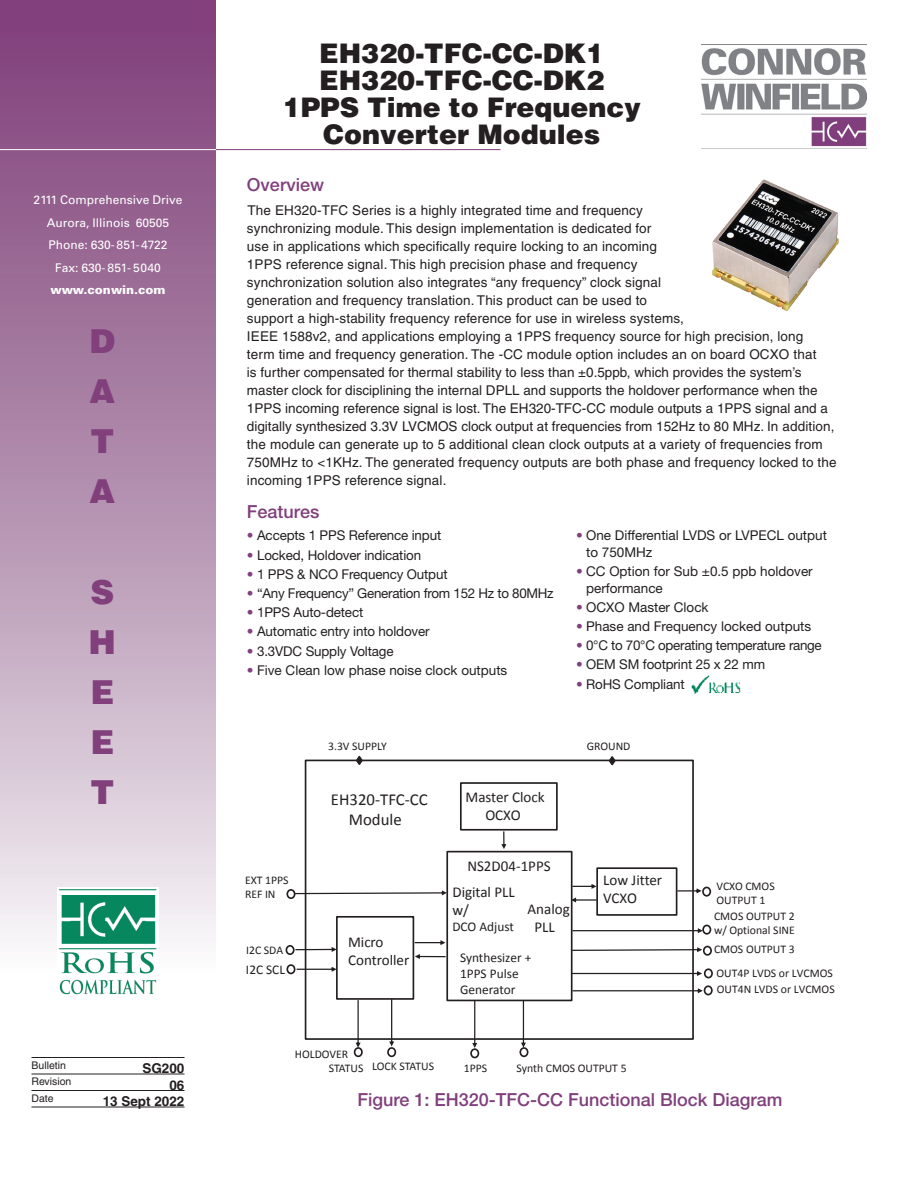
<style>
.page{position:relative;width:918px;height:1188px;background:#fff}
.page>*{position:absolute;margin:0;border:0;box-sizing:border-box;transform-origin:0 0}
.Subhead_1{font:900 33px "Helvetica";color:#813f7c}
.Product_Group{font:900 27px/27px "Helvetica";color:#231f20}
.Subhead_1_centered{font:500 18px "Helvetica Neue";color:#813f7c}
.Subhead_1-2{font:500 18px "Helvetica Neue";color:#813f7c}
.t1{font:16.8px/20.1px "Calibri";color:#231f20;text-align:center}
.t2{font:15px/18px "Calibri";color:#231f20}
.Body_text_9_12{font:13.5px/18px "Helvetica";letter-spacing:.01em;color:#231f20}
.Bullet_9_11{font:13.5px/16.5px "Helvetica Neue";letter-spacing:-.01em;color:#231f20}
.ID_2{font:700 13.5px "Helvetica";color:#231f20}
.t3{font:13.35px/16px "Calibri";color:#231f20}
.t4{font:12px "Univers";color:#fff}
.t5{font:900 12px "Univers";color:#fff}
.t6{font:11.7px/14.1px "Calibri";color:#231f20}
.ID_1{font:10.5px "Helvetica";color:#231f20}
.s1{color:#81407e}
</style>
<div class="page">
<img style="left:701px;top:48px;width:165px;height:101px">
<img style="left:0;top:0;width:216px;height:1108px">
<hr style="left:0;top:149px;width:216px;height:1px;background:#fff">
<hr style="left:216px;top:149px;width:284px;height:1px;background:#813f7c">
<hr style="left:32px;top:1057px;width:152px;height:1px;background:#231f20">
<hr style="left:32px;top:1074px;width:152px;height:1px;background:#231f20">
<hr style="left:32px;top:1090px;width:152px;height:1px;background:#231f20">
<hr style="left:32px;top:1107px;width:152px;height:1px;background:#231f20">
<img style="left:58px;top:888px;width:100px;height:108px">
<img style="left:691px;top:675px;width:50px;height:18px">
<img style="left:712px;top:179px;width:127px;height:132px">
<div style="left:305px;top:760px;width:389px;height:280px;border:2px solid #231f20"></div>
<div style="left:336px;top:916px;width:78px;height:84px;border:2px solid #231f20"></div>
<div style="left:446px;top:851px;width:127px;height:150px;border:2px solid #231f20"></div>
<div style="left:460px;top:782px;width:98px;height:49px;border:2px solid #231f20"></div>
<div style="left:596px;top:867px;width:81px;height:49px;border:2px solid #231f20"></div>
<svg style="left:521px;top:1000px;width:5px;height:48px"></svg>
<svg style="left:677px;top:888px;width:25px;height:5px"></svg>
<svg style="left:572px;top:884px;width:25px;height:5px"></svg>
<svg style="left:571px;top:897px;width:26px;height:6px"></svg>
<div style="left:286px;top:945px;width:9px;height:10px;border:2px solid #231f20;border-radius:50%"></div>
<div style="left:702px;top:925px;width:9px;height:10px;border:2px solid #231f20;border-radius:50%"></div>
<div style="left:702px;top:887px;width:9px;height:10px;border:2px solid #231f20;border-radius:50%"></div>
<div style="left:519px;top:1047px;width:9px;height:10px;border:2px solid #231f20;border-radius:50%"></div>
<div style="left:704px;top:968px;width:9px;height:10px;border:2px solid #231f20;border-radius:50%"></div>
<div style="left:387px;top:1047px;width:9px;height:10px;border:2px solid #231f20;border-radius:50%"></div>
<div style="left:704px;top:985px;width:9px;height:10px;border:2px solid #231f20;border-radius:50%"></div>
<svg style="left:572px;top:971px;width:130px;height:5px"></svg>
<svg style="left:295px;top:947px;width:42px;height:5px"></svg>
<svg style="left:295px;top:890px;width:152px;height:5px"></svg>
<svg style="left:356px;top:1000px;width:5px;height:48px"></svg>
<svg style="left:572px;top:947px;width:130px;height:5px"></svg>
<svg style="left:297px;top:967px;width:40px;height:5px"></svg>
<div style="left:354px;top:1047px;width:9px;height:10px;border:2px solid #231f20;border-radius:50%"></div>
<svg style="left:354px;top:755px;width:10px;height:10px"></svg>
<svg style="left:607px;top:756px;width:10px;height:10px"></svg>
<svg style="left:501px;top:831px;width:5px;height:18px"></svg>
<svg style="left:389px;top:999px;width:5px;height:47px"></svg>
<svg style="left:472px;top:1000px;width:5px;height:48px"></svg>
<div style="left:286px;top:964px;width:9px;height:10px;border:2px solid #231f20;border-radius:50%"></div>
<div style="left:470px;top:1048px;width:9px;height:10px;border:2px solid #231f20;border-radius:50%"></div>
<div style="left:286px;top:889px;width:9px;height:10px;border:2px solid #231f20;border-radius:50%"></div>
<div style="left:703px;top:946px;width:9px;height:10px;border:2px solid #231f20;border-radius:50%"></div>
<svg style="left:415px;top:940px;width:30px;height:5px"></svg>
<svg style="left:415px;top:954px;width:31px;height:5px"></svg>
<svg style="left:572px;top:988px;width:131px;height:5px"></svg>
<svg style="left:572px;top:928px;width:131px;height:5px"></svg>
<p class="t4" style="left:33px;top:193px;width:151px">2111 Comprehensive Drive</p>
<p class="t4" style="left:47px;top:215px;width:124px">Aurora, Illinois 60505</p>
<p class="t4" style="left:49px;top:238px;width:120px">Phone: 630-851-4722</p>
<p class="t4" style="left:55px;top:260px;width:107px">Fax: 630- 851- 5040</p>
<p class="t5" style="left:50px;top:282px;width:117px">www.conwin.com</p>
<p class="Subhead_1" style="left:90px;top:319px;width:27px">D</p>
<p class="Subhead_1" style="left:90px;top:369px;width:27px">A</p>
<p class="Subhead_1" style="left:90px;top:420px;width:25px">T</p>
<p class="Subhead_1" style="left:90px;top:470px;width:27px">A</p>
<p class="Subhead_1" style="left:90px;top:570px;width:25px">S</p>
<p class="Subhead_1" style="left:89px;top:620px;width:29px">H</p>
<p class="Subhead_1" style="left:90px;top:671px;width:25px">E</p>
<p class="Subhead_1" style="left:90px;top:721px;width:25px">E</p>
<p class="Subhead_1" style="left:90px;top:771px;width:25px">T</p>
<p class="ID_1" style="left:32px;top:1059px;width:36px">Bulletin</p>
<p class="ID_2" style="left:142px;top:1060px;width:44px">SG200</p>
<p class="ID_1" style="left:32px;top:1075px;width:41px">Revision</p>
<p class="ID_2" style="left:169px;top:1077px;width:17px">06</p>
<p class="ID_1" style="left:32px;top:1092px;width:24px">Date</p>
<p class="ID_2" style="left:103px;top:1093px;width:83px">13 Sept 2022</p>
<p class="Product_Group" style="left:319px;top:40px;width:287px">EH320-TFC-CC-DK1<br>EH320-TFC-CC-DK2</p>
<p class="Product_Group" style="left:283px;top:94px;width:360px">1PPS Time to Frequency</p>
<p class="Product_Group" style="left:323px;top:121px;width:279px">Converter Modules</p>
<p class="Subhead_1-2" style="left:247px;top:174px;width:79px">Overview</p>
<p class="Body_text_9_12" style="left:247px;top:202px;width:591px">The EH320-TFC Series is a highly integrated time and frequency<br>synchronizing module. This design implementation is dedicated for<br>use in applications which specifically require locking to an incoming<br>1PPS reference signal. This high precision phase and frequency<br>synchronization solution also integrates “any frequency” clock signal<br>generation and frequency translation. This product can be used to<br>support a high-stability frequency reference for use in wireless systems,<br>IEEE 1588v2, and applications employing a 1PPS frequency source for high precision, long<br>term time and frequency generation. The -CC module option includes an on board OCXO that<br>is further compensated for thermal stability to less than ±0.5ppb, which provides the system’s master clock for disciplining the internal DPLL and supports the holdover performance when the 1PPS incoming reference signal is lost. The EH320-TFC-CC module outputs a 1PPS signal and a digitally synthesized 3.3V LVCMOS clock output at frequencies from 152Hz to 80 MHz. In addition, the module can generate up to 5 additional clean clock outputs at a variety of frequencies from 750MHz to &lt;1KHz. The generated frequency outputs are both phase and frequency locked to the incoming 1PPS reference signal.</p>
<p class="Subhead_1-2" style="left:247px;top:501px;width:74px">Features</p>
<p class="Bullet_9_11" style="left:247px;top:527px;width:196px"><span class="s1">•</span> Accepts 1 PPS Reference input</p>
<p class="Bullet_9_11" style="left:247px;top:546px;width:176px"><span class="s1">•</span> Locked, Holdover indication</p>
<p class="Bullet_9_11" style="left:247px;top:566px;width:202px"><span class="s1">•</span> 1 PPS &amp; NCO Frequency Output</p>
<p class="Bullet_9_11" style="left:247px;top:585px;width:308px"><span class="s1">•</span> “Any Frequency” Generation from 152 Hz to 80MHz</p>
<p class="Bullet_9_11" style="left:247px;top:604px;width:118px"><span class="s1">•</span> 1PPS Auto-detect</p>
<p class="Bullet_9_11" style="left:247px;top:623px;width:184px"><span class="s1">•</span> Automatic entry into holdover</p>
<p class="Bullet_9_11" style="left:247px;top:642px;width:148px"><span class="s1">•</span> 3.3VDC Supply Voltage</p>
<p class="Bullet_9_11" style="left:247px;top:662px;width:262px"><span class="s1">•</span> Five Clean low phase noise clock outputs</p>
<p class="Bullet_9_11" style="left:586px;top:527px;width:242px;text-indent:-10px"><span class="s1">•</span> One Differential LVDS or LVPECL output to 750MHz</p>
<p class="Bullet_9_11" style="left:586px;top:563px;width:228px;text-indent:-10px"><span class="s1">•</span> CC Option for Sub ±0.5 ppb holdover performance</p>
<p class="Bullet_9_11" style="left:576px;top:598px;width:134px"><span class="s1">•</span> OCXO Master Clock</p>
<p class="Bullet_9_11" style="left:576px;top:618px;width:237px"><span class="s1">•</span> Phase and Frequency locked outputs</p>
<p class="Bullet_9_11" style="left:576px;top:637px;width:247px"><span class="s1">•</span> 0°C to 70°C operating temperature range</p>
<p class="Bullet_9_11" style="left:576px;top:656px;width:191px"><span class="s1">•</span> OEM SM footprint 25 x 22 mm</p>
<p class="Bullet_9_11" style="left:576px;top:675px;width:110px"><span class="s1">•</span> RoHS Compliant</p>
<p class="t6" style="left:328px;top:739px;width:60px">3.3V SUPPLY</p>
<p class="t6" style="left:587px;top:739px;width:45px">GROUND</p>
<p class="t6" style="left:245px;top:874px;width:45px">EXT 1PPS<br>REF IN</p>
<p class="t6" style="left:246px;top:943px;width:38px">I2C SDA</p>
<p class="t3" style="left:246px;top:961px;width:41px">I2C SCL</p>
<p class="t1" style="left:331px;top:790px;width:98px">EH320-TFC-CC<br>Module</p>
<p class="t2" style="left:348px;top:933px;width:63px">Micro<br>Controller</p>
<p class="t2" style="left:466px;top:788px;width:81px;text-align:center">Master Clock<br>OCXO</p>
<p class="t2" style="left:467px;top:857px;width:85px">NS2D04-1PPS</p>
<p class="t2" style="left:452px;top:883px;width:64px">Digital PLL w/</p>
<p class="t3" style="left:452px;top:919px;width:63px">DCO Adjust</p>
<p class="t2" style="left:528px;top:900px;width:44px;text-align:center">Analog<br>PLL</p>
<p class="t3" style="left:460px;top:949px;width:73px">Synthesizer +<br>1PPS Pulse<br>Generator</p>
<p class="t2" style="left:603px;top:871px;width:60px">Low Jitter<br>VCXO</p>
<p class="t6" style="left:329px;top:1048px;width:107px;line-height:12.5px;text-indent:-34px">HOLDOVER<br>STATUS LOCK STATUS</p>
<p class="t6" style="left:464px;top:1061px;width:25px">1PPS</p>
<p class="t6" style="left:517px;top:1061px;width:112px">Synth CMOS OUTPUT 5</p>
<p class="t6" style="left:717px;top:879px;width:60px">VCXO CMOS<br>OUTPUT 1</p>
<p class="t6" style="left:714px;top:909px;width:82px">CMOS OUTPUT 2 w/ Optional SINE</p>
<p class="t6" style="left:714px;top:942px;width:82px">CMOS OUTPUT 3</p>
<p class="t6" style="left:717px;top:966px;width:118px">OUT4P LVDS or LVCMOS</p>
<p class="t6" style="left:717px;top:982px;width:119px">OUT4N LVDS or LVCMOS</p>
<p class="Subhead_1_centered" style="left:357px;top:1089px;width:427px">Figure 1: EH320-TFC-CC Functional Block Diagram</p>
</div>
